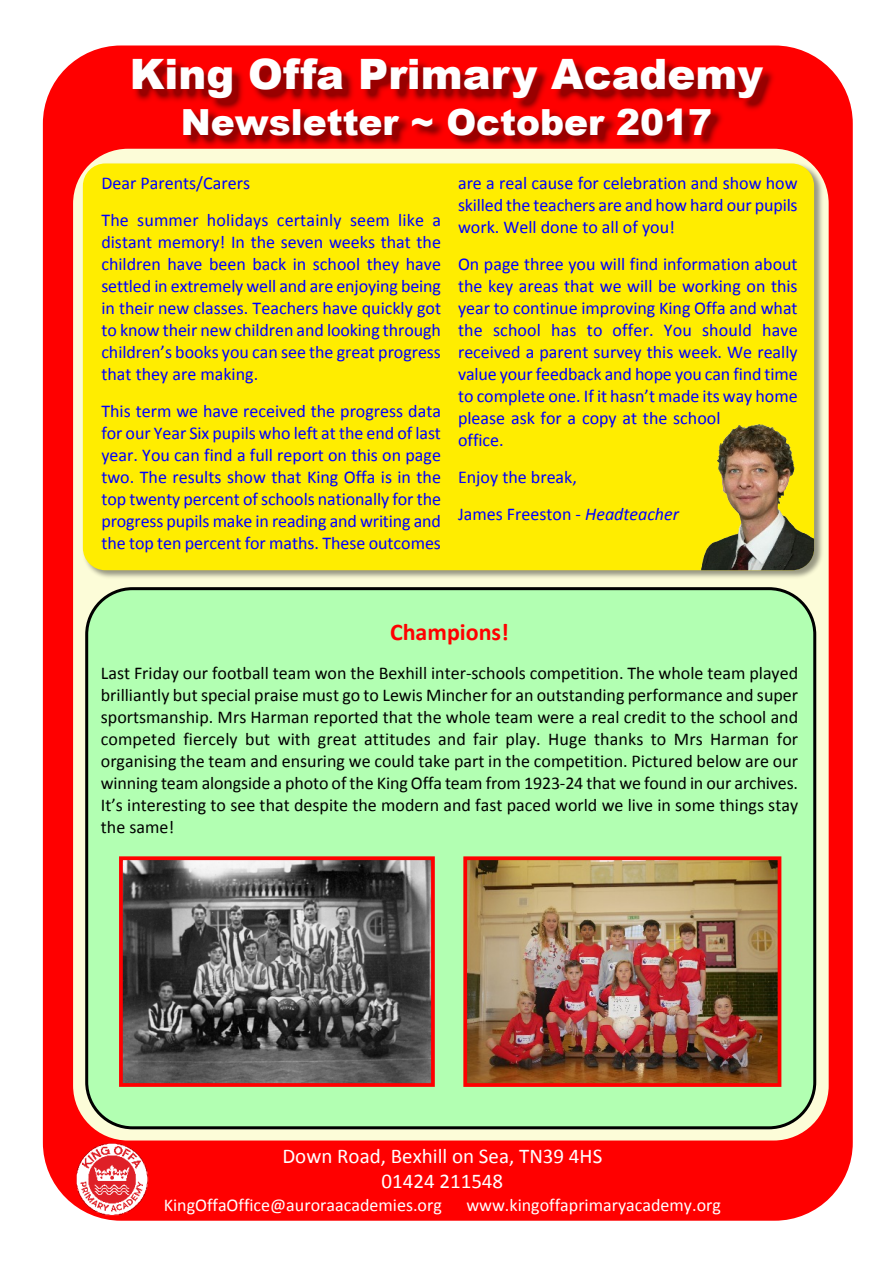
<style>
.page{position:relative;width:893px;height:1263px;background:#fff}
.page>*{position:absolute;margin:0;border:0;box-sizing:border-box;transform-origin:0 0}
.t1{font:900 41.85px "Arial";color:#fff}
.t2{font:900 36px "Arial";color:#fff}
.t3{font:700 24px "Calibri";color:#f00}
.t4{font:21px/25.7px "Calibri";color:#fff;text-align:center}
.t5{font:18px/22px "Calibri";color:#00f}
.t6{font:18px/22px "Calibri";color:#000;text-align:justify}
.t7{font:18px "Calibri";color:#fff}
.s1{font-style:italic}
</style>
<div class="page">
<div style="left:43px;top:45px;width:810px;height:1176px;background:#f00;border:22px solid #f00;border-radius:67px"></div>
<div style="left:51px;top:126px;width:800px;height:1037px;background:#fcfcd8;border:22px solid #f00;border-radius:66px"></div>
<img style="left:127px;top:45px;width:669px;height:65px">
<img style="left:75px;top:1141px;width:76px;height:76px">
<img style="left:179px;top:93px;width:564px;height:56px">
<img style="left:81px;top:160px;width:744px;height:418px">
<div style="left:83px;top:163px;width:731px;height:407px;background:#ffed00;border-radius:22px"></div>
<img style="left:701px;top:424px;width:113px;height:146px">
<div style="left:85px;top:587px;width:731px;height:542px;background:#b2ffb2;border:3px solid #000;border-radius:46px"></div>
<img style="left:124px;top:861px;width:306px;height:221px">
<div style="left:119px;top:856px;width:316px;height:231px;border:4px solid #f00"></div>
<img style="left:468px;top:861px;width:308px;height:221px">
<div style="left:463px;top:856px;width:318px;height:231px;border:4px solid #f00"></div>
<h1 class="t1" style="left:130px;top:59px;width:635px">King Offa Primary Academy</h1>
<h2 class="t2" style="left:181px;top:109px;width:533px">Newsletter ~ October 2017</h2>
<p class="t5" style="left:101px;top:166px;width:341px;line-height:37px">Dear Parents/Carers<br>The summer holidays certainly seem like a</p>
<p class="t5" style="left:101px;top:233px;width:341px;text-align:justify">distant memory! In the seven weeks that the children have been back in school they have settled in extremely well and are enjoying being in their new classes. Teachers have quickly got to know their new children and looking through children’s books you can see the great progress that they are making.</p>
<p class="t5" style="left:101px;top:402px;width:341px;text-align:justify">This term we have received the progress data for our Year Six pupils who left at the end of last year. You can find a full report on this on page two. The results show that King Offa is in the top twenty percent of schools nationally for the progress pupils make in reading and writing and the top ten percent for maths. These outcomes</p>
<p class="t5" style="left:458px;top:174px;width:341px;text-align:justify">are a real cause for celebration and show how skilled the teachers are and how hard our pupils work. Well done to all of you!</p>
<p class="t5" style="left:458px;top:255px;width:341px">On page three you will find information about the key areas that we will be working on this year to continue improving King Offa and what the school has to offer. You should have received a parent survey this week. We really value your feedback and hope you can find time to complete one. If it hasn’t made its way home please ask for a copy at the school<br>office.</p>
<p class="t5" style="left:458px;top:460px;width:222px;line-height:37px">Enjoy the break,<br>James Freeston - <span class="s1">Headteacher</span></p>
<h3 class="t3" style="left:390px;top:622px;width:120px">Champions!</h3>
<p class="t6" style="left:101px;top:663px;width:699px">Last Friday our football team won the Bexhill inter-schools competition. The whole team played brilliantly but special praise must go to Lewis Mincher for an outstanding performance and super sportsmanship. Mrs Harman reported that the whole team were a real credit to the school and competed fiercely but with great attitudes and fair play. Huge thanks to Mrs Harman for organising the team and ensuring we could take part in the competition. Pictured below are our winning team alongside a photo of the King Offa team from 1923-24 that we found in our archives.<br>It’s interesting to see that despite the modern and fast paced world we live in some things stay the same!</p>
<p class="t4" style="left:282px;top:1145px;width:321px">Down Road, Bexhill on Sea, TN39 4HS<br>01424 211548</p>
<p class="t7" style="left:164px;top:1198px;width:280px">KingOffaOffice@auroraacademies.org</p>
<p class="t7" style="left:466px;top:1198px;width:256px">www.kingoffaprimaryacademy.org</p>
</div>
